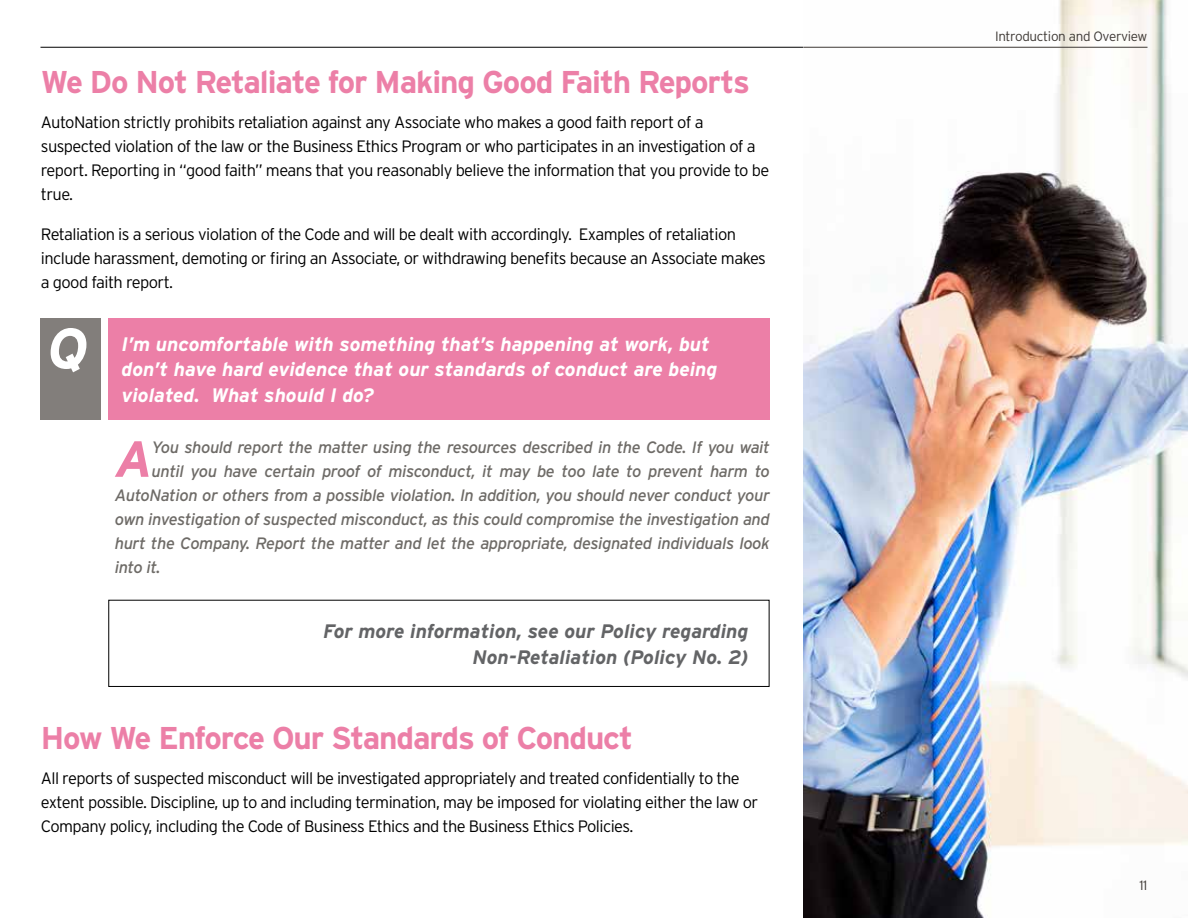
<style>
.page{position:relative;width:1188px;height:918px;background:#fff}
.page>*{position:absolute;margin:0;border:0;box-sizing:border-box;transform-origin:0 0}
.t1{font:italic 700 57px "Interstate";color:#fff}
.t2{font:italic 700 50.85px "Interstate";color:#ec7fa7}
.t3{font:700 31.5px "Interstate";letter-spacing:-.035em;color:#ec7fa7}
.t4{font:italic 700 19.5px/25.5px "Interstate";color:#fff}
.t5{font:italic 700 19.5px/25.5px "Interstate";color:#636466;text-align:right}
.t6{font:300 16.5px/24px "Interstate";letter-spacing:-.035em;color:#000}
.t7{font:italic 16.5px "Interstate";letter-spacing:-.025em;color:#6e6b67}
.t8{font:300 13.5px "Interstate";letter-spacing:-.025em;color:#3e3935}
</style>
<div class="page">
<hr style="left:40px;top:47px;width:1108px;height:1px;background:#000">
<img style="left:803px;top:0;width:385px;height:918px">
<div style="left:108px;top:600px;width:662px;height:87px;border:1px solid #000"></div>
<div style="left:40px;top:318px;width:61px;height:101px;background:#827e7b"></div>
<div style="left:108px;top:318px;width:662px;height:101px;background:#ec7fa7"></div>
<hr style="left:803px;top:47px;width:345px;height:1px;background:#3e3935">
<h3 class="t3" style="left:41px;top:64px;width:711px">We Do Not Retaliate for Making Good Faith Reports</h3>
<p class="t6" style="left:41px;top:110px;width:730px">AutoNation strictly prohibits retaliation against any Associate who makes a good faith report of a suspected violation of the law or the Business Ethics Program or who participates in an investigation of a report. Reporting in “good faith” means that you reasonably believe the information that you provide to be true.</p>
<p class="t6" style="left:41px;top:222px;width:727px">Retaliation is a serious violation of the Code and will be dealt with accordingly. Examples of retaliation include harassment, demoting or firing an Associate, or withdrawing benefits because an Associate makes a good faith report.</p>
<h1 class="t1" style="left:47px;top:317px;width:42px">Q</h1>
<p class="t4" style="left:122px;top:331px;width:598px">I’m uncomfortable with something that’s happening at work, but don’t have hard evidence that our standards of conduct are being violated. What should I do?</p>
<h2 class="t2" style="left:115px;top:431px;width:39px">A</h2>
<p class="t7" style="left:152px;top:438px;width:620px">You should report the matter using the resources described in the Code. If you wait</p>
<p class="t7" style="left:152px;top:462px;width:620px">until you have certain proof of misconduct, it may be too late to prevent harm to</p>
<p class="t7" style="left:115px;top:486px;width:657px">AutoNation or others from a possible violation. In addition, you should never conduct your</p>
<p class="t7" style="left:115px;top:510px;width:657px">own investigation of suspected misconduct, as this could compromise the investigation and</p>
<p class="t7" style="left:115px;top:534px;width:657px">hurt the Company. Report the matter and let the appropriate, designated individuals look</p>
<p class="t7" style="left:115px;top:558px;width:47px">into it.</p>
<p class="t5" style="left:323px;top:619px;width:427px">For more information, see our Policy regarding<br>Non-Retaliation (Policy No. 2)</p>
<h3 class="t3" style="left:41px;top:720px;width:594px">How We Enforce Our Standards of Conduct</h3>
<p class="t6" style="left:41px;top:766px;width:719px">All reports of suspected misconduct will be investigated appropriately and treated confidentially to the extent possible. Discipline, up to and including termination, may be imposed for violating either the law or<br>Company policy, including the Code of Business Ethics and the Business Ethics Policies.</p>
<p class="t8" style="left:995px;top:28px;width:154px">Introduction and Overview</p>
<p class="t8" style="left:1139px;top:877px;width:10px">11</p>
</div>
